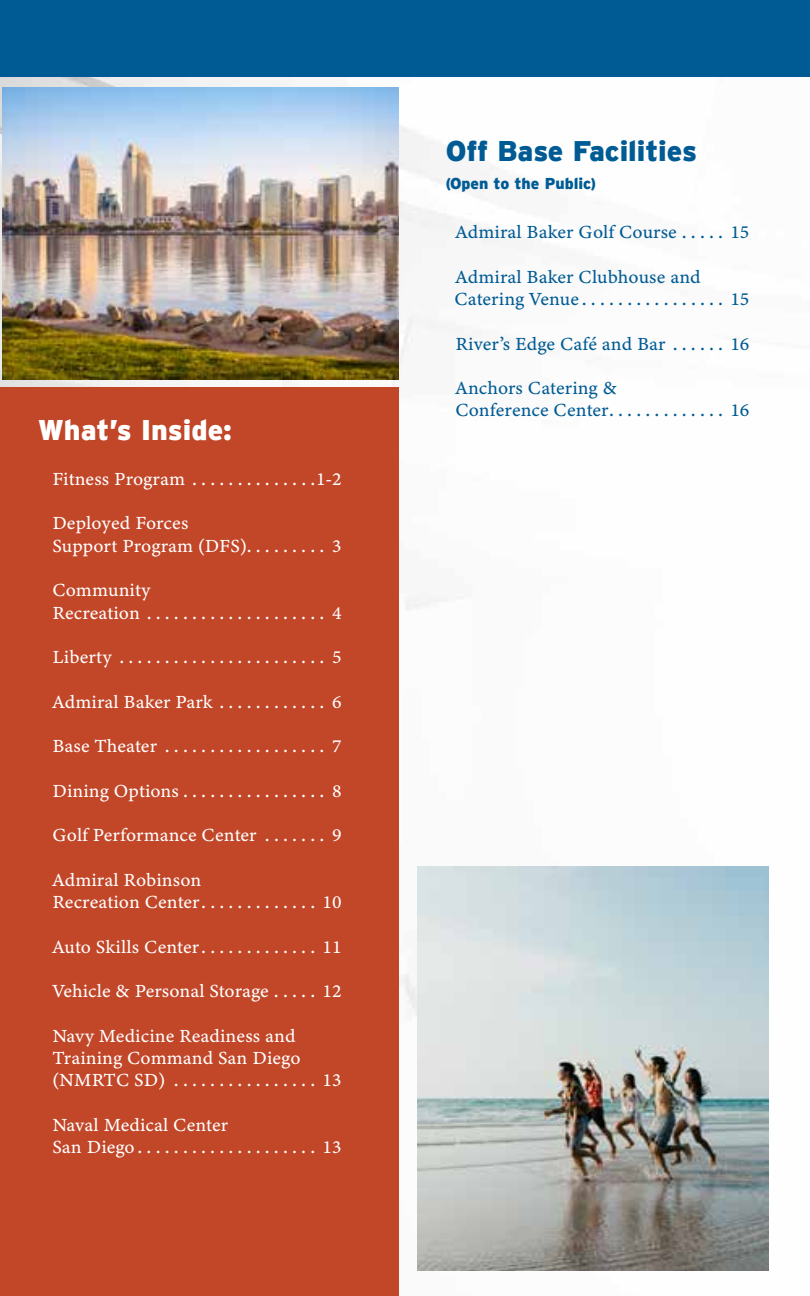
<style>
.page{position:relative;width:810px;height:1296px;background:#fff}
.page>*{position:absolute;margin:0;border:0;box-sizing:border-box;transform-origin:0 0}
.t1{font:900 28.35px "Interstate Mono";color:#005b94}
.t2{font:900 28.35px "Interstate Mono";color:#fff}
.t3{font:18.45px/22.3px "Minion Variable Concept";color:#fff}
.t4{font:18.45px/22.3px "Minion Variable Concept";color:#005b94}
.t5{font:900 15.75px "Interstate Mono";color:#005b94}
</style>
<div class="page">
<img style="left:0;top:76px;width:810px;height:1195px">
<img style="left:2px;top:87px;width:397px;height:292px">
<img style="left:418px;top:867px;width:351px;height:404px">
<div style="left:0;top:387px;width:399px;height:909px;background:#c24628"></div>
<div style="left:0;top:0;width:810px;height:76px;background:#005b94"></div>
<h1 class="t2" style="left:38px;top:414px;width:196px">What’s Inside:</h1>
<p class="t3" style="left:52px;top:468px;width:291px">Fitness Program . . . . . . . . . . . . . 1-2</p>
<p class="t3" style="left:52px;top:512px;width:291px">Deployed Forces<br>Support Program (DFS). . . . . . . . . 3</p>
<p class="t3" style="left:52px;top:579px;width:291px">Community<br>Recreation . . . . . . . . . . . . . . . . . . . . 4</p>
<p class="t3" style="left:52px;top:646px;width:291px">Liberty . . . . . . . . . . . . . . . . . . . . . . . 5</p>
<p class="t3" style="left:52px;top:690px;width:291px">Admiral Baker Park . . . . . . . . . . . . 6</p>
<p class="t3" style="left:52px;top:735px;width:291px">Base Theater . . . . . . . . . . . . . . . . . . 7</p>
<p class="t3" style="left:52px;top:780px;width:291px">Dining Options . . . . . . . . . . . . . . . . 8</p>
<p class="t3" style="left:52px;top:824px;width:291px">Golf Performance Center . . . . . . . 9</p>
<p class="t3" style="left:52px;top:869px;width:291px">Admiral Robinson<br>Recreation Center . . . . . . . . . . . . . 10</p>
<p class="t3" style="left:52px;top:936px;width:291px">Auto Skills Center . . . . . . . . . . . . . 11</p>
<p class="t3" style="left:52px;top:980px;width:291px">Vehicle &amp; Personal Storage . . . . . 12</p>
<p class="t3" style="left:52px;top:1025px;width:291px">Navy Medicine Readiness and<br>Training Command San Diego (NMRTC SD) . . . . . . . . . . . . . . . . 13</p>
<p class="t3" style="left:52px;top:1114px;width:291px">Naval Medical Center<br>San Diego . . . . . . . . . . . . . . . . . . . . 13</p>
<h1 class="t1" style="left:446px;top:134px;width:253px">Off Base Facilities</h1>
<p class="t5" style="left:446px;top:175px;width:152px">(Open to the Public)</p>
<p class="t4" style="left:455px;top:221px;width:296px">Admiral Baker Golf Course . . . . . 15</p>
<p class="t4" style="left:454px;top:266px;width:297px">Admiral Baker Clubhouse and<br>Catering Venue . . . . . . . . . . . . . . . . 15</p>
<p class="t4" style="left:455px;top:332px;width:296px">River’s Edge Café and Bar . . . . . . 16</p>
<p class="t4" style="left:455px;top:377px;width:296px">Anchors Catering &amp;<br>Conference Center . . . . . . . . . . . . . 16</p>
</div>
